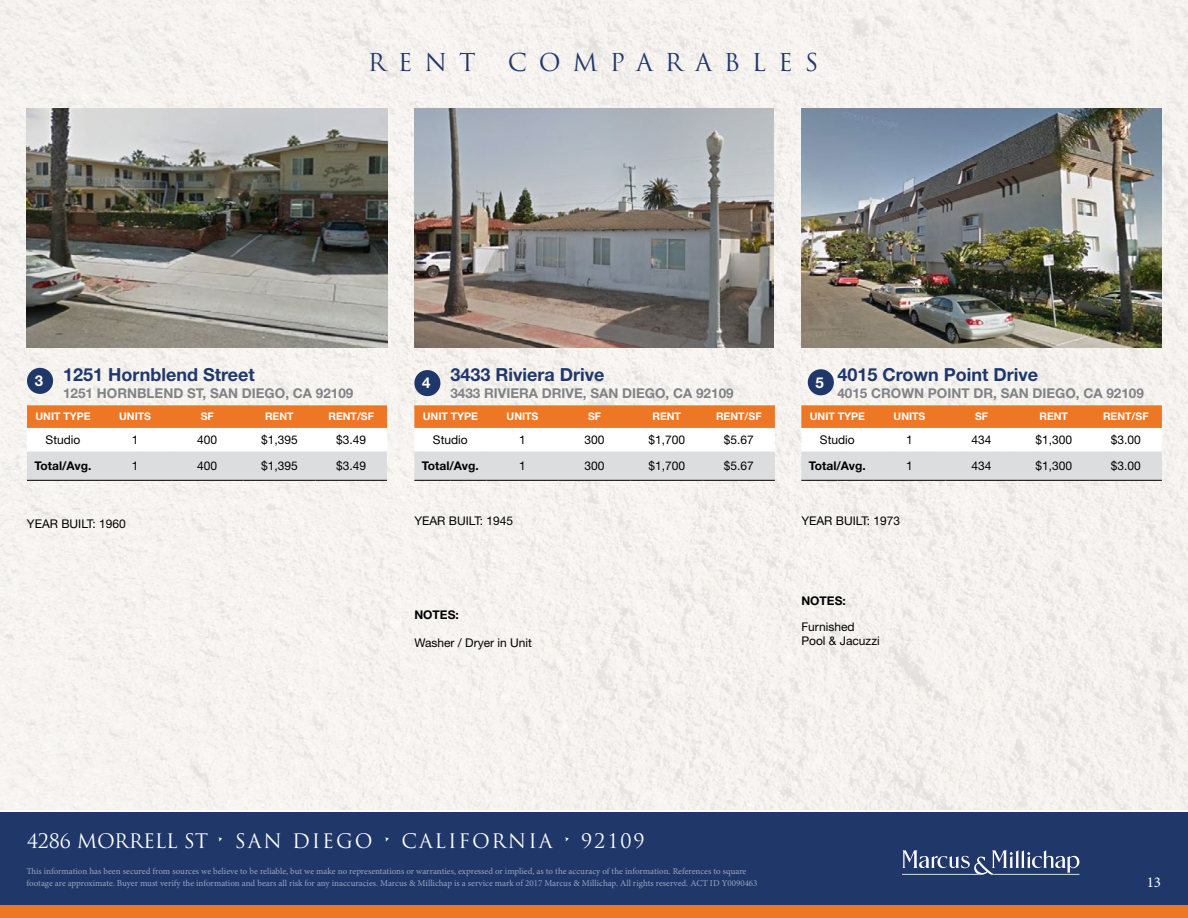
<style>
.page{position:relative;width:1188px;height:918px;background:#fff}
.page>*{position:absolute;margin:0;border:0;box-sizing:border-box;transform-origin:0 0}
.t1{font:24px "Trajan Pro";letter-spacing:.5em;color:#20376a}
.t2{font:19.5px "Trajan Pro";letter-spacing:.1em;color:#fff}
.t3{font:700 18px "Helvetica Neue LT Std";color:#20376a}
.t4{font:15px "Minion Pro";color:#fff}
.t5{font:700 15px "Helvetica Neue LT Std";color:#fff}
.t6{font:700 13.5px "Helvetica Neue LT Std";color:#808285}
.t7{font:12px/13.5px "Helvetica Neue LT Std";color:#000}
.t8{font:700 12px "Helvetica Neue LT Std";color:#000}
.t9{font:700 10.5px "Helvetica Neue LT Std";color:#fff}
.t10{font:9px/12px "Minion Pro";color:#9ba5bc}
</style>
<div class="page">
<div style="left:0;top:812px;width:1188px;height:106px;background:#20376a"></div>
<div style="left:0;top:905px;width:1188px;height:13px;background:#ee7725"></div>
<svg style="left:902px;top:850px;width:177px;height:25px"></svg>
<img style="left:0;top:0;width:1188px;height:810px">
<svg style="left:27px;top:405px;width:360px;height:75px"></svg>
<hr style="left:27px;top:480px;width:36px;height:1px;background:#000">
<hr style="left:63px;top:480px;width:36px;height:1px;background:#000">
<hr style="left:99px;top:480px;width:72px;height:1px;background:#000">
<hr style="left:171px;top:480px;width:72px;height:1px;background:#000">
<hr style="left:243px;top:480px;width:72px;height:1px;background:#000">
<hr style="left:315px;top:480px;width:72px;height:1px;background:#000">
<svg style="left:414px;top:405px;width:361px;height:75px"></svg>
<hr style="left:414px;top:480px;width:36px;height:1px;background:#000">
<hr style="left:450px;top:480px;width:36px;height:1px;background:#000">
<hr style="left:486px;top:480px;width:73px;height:1px;background:#000">
<hr style="left:559px;top:480px;width:72px;height:1px;background:#000">
<hr style="left:631px;top:480px;width:72px;height:1px;background:#000">
<hr style="left:703px;top:480px;width:72px;height:1px;background:#000">
<div style="left:414px;top:370px;width:26px;height:26px;background:#20376a;border-radius:50%"></div>
<img style="left:27px;top:108px;width:360px;height:240px">
<img style="left:414px;top:108px;width:360px;height:240px">
<div style="left:27px;top:368px;width:26px;height:26px;background:#20376a;border-radius:50%"></div>
<svg style="left:801px;top:405px;width:361px;height:75px"></svg>
<hr style="left:801px;top:480px;width:36px;height:1px;background:#000">
<hr style="left:837px;top:480px;width:36px;height:1px;background:#000">
<hr style="left:873px;top:480px;width:73px;height:1px;background:#000">
<hr style="left:946px;top:480px;width:72px;height:1px;background:#000">
<hr style="left:1018px;top:480px;width:72px;height:1px;background:#000">
<hr style="left:1090px;top:480px;width:72px;height:1px;background:#000">
<img style="left:801px;top:108px;width:361px;height:240px">
<div style="left:808px;top:369px;width:26px;height:26px;background:#20376a;border-radius:50%"></div>
<h1 class="t1" style="left:368px;top:47px;width:110px">RENT</h1>
<h1 class="t1" style="left:508px;top:47px;width:312px">COMPARABLES</h1>
<h3 class="t3" style="left:63px;top:364px;width:193px">1251 Hornblend Street</h3>
<h3 class="t6" style="left:63px;top:385px;width:292px">1251 HORNBLEND ST, SAN DIEGO, CA 92109</h3>
<p class="t9" style="left:35px;top:410px;width:57px">UNIT TYPE</p>
<p class="t9" style="left:119px;top:410px;width:33px">UNITS</p>
<p class="t9" style="left:201px;top:410px;width:15px">SF</p>
<p class="t9" style="left:265px;top:410px;width:30px">RENT</p>
<p class="t9" style="left:328px;top:410px;width:47px">RENT/SF</p>
<h3 class="t7" style="left:46px;top:433px;width:36px">Studio</h3>
<h3 class="t7" style="left:132px;top:433px;width:8px">1</h3>
<h3 class="t7" style="left:197px;top:433px;width:22px">400</h3>
<h3 class="t7" style="left:261px;top:433px;width:38px">$1,395</h3>
<h3 class="t7" style="left:336px;top:433px;width:32px">$3.49</h3>
<h3 class="t8" style="left:35px;top:459px;width:58px">Total/Avg.</h3>
<h3 class="t7" style="left:132px;top:459px;width:8px">1</h3>
<h3 class="t7" style="left:197px;top:459px;width:22px">400</h3>
<h3 class="t7" style="left:261px;top:459px;width:38px">$1,395</h3>
<h3 class="t7" style="left:336px;top:459px;width:32px">$3.49</h3>
<h3 class="t5" style="left:35px;top:372px;width:10px">3</h3>
<h3 class="t3" style="left:837px;top:364px;width:202px">4015 Crown Point Drive</h3>
<h3 class="t6" style="left:837px;top:385px;width:308px">4015 CROWN POINT DR, SAN DIEGO, CA 92109</h3>
<p class="t9" style="left:810px;top:410px;width:57px">UNIT TYPE</p>
<p class="t9" style="left:894px;top:410px;width:33px">UNITS</p>
<p class="t9" style="left:975px;top:410px;width:15px">SF</p>
<p class="t9" style="left:1039px;top:410px;width:30px">RENT</p>
<p class="t9" style="left:1103px;top:410px;width:47px">RENT/SF</p>
<h3 class="t7" style="left:820px;top:433px;width:36px">Studio</h3>
<h3 class="t7" style="left:906px;top:433px;width:8px">1</h3>
<h3 class="t7" style="left:972px;top:433px;width:22px">434</h3>
<h3 class="t7" style="left:1035px;top:433px;width:38px">$1,300</h3>
<h3 class="t7" style="left:1111px;top:433px;width:32px">$3.00</h3>
<h3 class="t8" style="left:809px;top:459px;width:58px">Total/Avg.</h3>
<h3 class="t7" style="left:906px;top:459px;width:8px">1</h3>
<h3 class="t7" style="left:972px;top:459px;width:22px">434</h3>
<h3 class="t7" style="left:1035px;top:459px;width:38px">$1,300</h3>
<h3 class="t7" style="left:1111px;top:459px;width:32px">$3.00</h3>
<h3 class="t3" style="left:422px;top:364px;width:184px"><sub>4</sub> 3433 Riviera Drive</h3>
<h3 class="t6" style="left:450px;top:385px;width:285px">3433 RIVIERA DRIVE, SAN DIEGO, CA 92109</h3>
<p class="t9" style="left:423px;top:410px;width:57px">UNIT TYPE</p>
<p class="t9" style="left:507px;top:410px;width:33px">UNITS</p>
<p class="t9" style="left:588px;top:410px;width:15px">SF</p>
<p class="t9" style="left:652px;top:410px;width:30px">RENT</p>
<p class="t9" style="left:716px;top:410px;width:47px">RENT/SF</p>
<h3 class="t7" style="left:433px;top:433px;width:36px">Studio</h3>
<h3 class="t7" style="left:519px;top:433px;width:8px">1</h3>
<h3 class="t7" style="left:585px;top:433px;width:22px">300</h3>
<h3 class="t7" style="left:648px;top:433px;width:38px">$1,700</h3>
<h3 class="t7" style="left:724px;top:433px;width:32px">$5.67</h3>
<h3 class="t8" style="left:422px;top:459px;width:58px">Total/Avg.</h3>
<h3 class="t7" style="left:519px;top:459px;width:8px">1</h3>
<h3 class="t7" style="left:585px;top:459px;width:22px">300</h3>
<h3 class="t7" style="left:648px;top:459px;width:38px">$1,700</h3>
<h3 class="t7" style="left:724px;top:459px;width:32px">$5.67</h3>
<h3 class="t5" style="left:816px;top:373px;width:10px">5</h3>
<h3 class="t7" style="left:27px;top:516px;width:100px">YEAR BUILT: 1960</h3>
<h3 class="t7" style="left:414px;top:514px;width:100px">YEAR BUILT: 1945</h3>
<h3 class="t8" style="left:414px;top:607px;width:46px">NOTES:</h3>
<h3 class="t7" style="left:414px;top:636px;width:119px">Washer / Dryer in Unit</h3>
<h3 class="t7" style="left:801px;top:514px;width:100px">YEAR BUILT: 1973</h3>
<h3 class="t8" style="left:801px;top:594px;width:46px">NOTES:</h3>
<h3 class="t7" style="left:801px;top:620px;width:80px">Furnished<br>Pool &amp; Jacuzzi</h3>
<h2 class="t2" style="left:27px;top:829px;width:619px">4286 MORRELL ST • SAN DIEGO • CALIFORNIA • 92109</h2>
<p class="t10" style="left:26px;top:866px;width:733px">This information has been secured from sources we believe to be reliable, but we make no representations or warranties, expressed or implied, as to the accuracy of the information. References to square footage are approximate. Buyer must verify the information and bears all risk for any inaccuracies. Marcus &amp; Millichap is a service mark of 2017 Marcus &amp; Millichap. All rights reserved. ACT ID Y0090463</p>
<h3 class="t4" style="left:1147px;top:872px;width:16px">13</h3>
</div>
